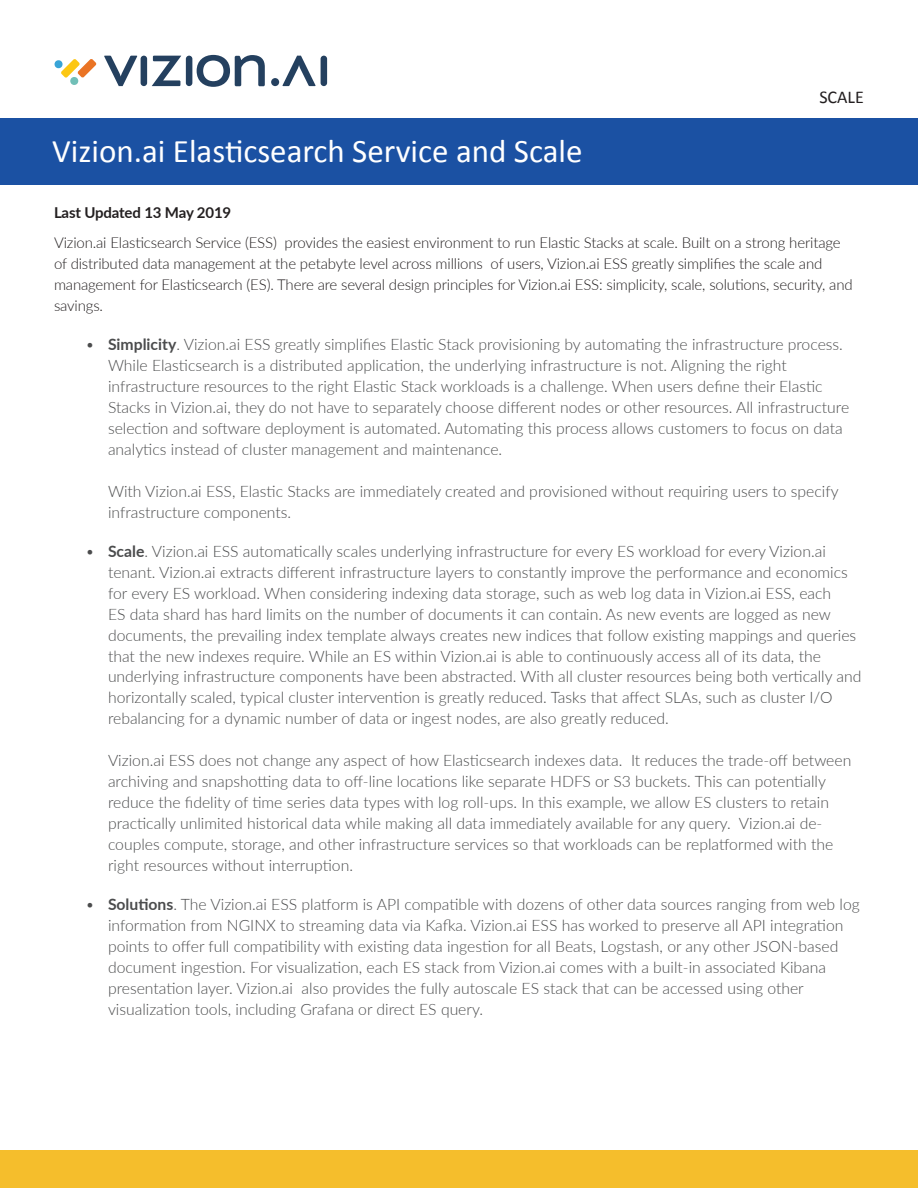
<style>
.page{position:relative;width:918px;height:1188px;background:#fff}
.page>*{position:absolute;margin:0;border:0;box-sizing:border-box;transform-origin:0 0}
.t1{font:33px "Calibri";color:#fff}
.t2{font:18px "Calibri";color:#231f20}
.t3{font:300 15.75px/21px "Lato";color:#4b4c4d}
.t4{font:300 15px/21px "Lato";letter-spacing:-.01em;color:#231f20}
.t5{font:700 15px "Lato";letter-spacing:-.01em;color:#231f20}
.s1{font-weight:700}
</style>
<div class="page">
<svg style="left:104px;top:56px;width:33px;height:30px"></svg>
<svg style="left:283px;top:56px;width:33px;height:30px"></svg>
<div style="left:141px;top:56px;width:6px;height:30px;background:#24405f;border-radius:3px"></div>
<svg style="left:152px;top:56px;width:29px;height:30px"></svg>
<div style="left:271px;top:78px;width:8px;height:8px;background:#24405f;border-radius:50%"></div>
<div style="left:186px;top:56px;width:6px;height:30px;background:#24405f;border-radius:3px"></div>
<div style="left:321px;top:56px;width:6px;height:30px;background:#24405f;border-radius:3px"></div>
<svg style="left:197px;top:55px;width:68px;height:32px"></svg>
<svg style="left:55px;top:59px;width:41px;height:26px"></svg>
<div style="left:0;top:118px;width:918px;height:67px;background:#1b51a3"></div>
<div style="left:0;top:1150px;width:918px;height:38px;background:#f5be2c"></div>
<h1 class="t1" style="left:52px;top:130px;width:532px">Vizion.ai Elasticsearch Service and Scale</h1>
<p class="t2" style="left:819px;top:86px;width:46px">SCALE</p>
<p class="t5" style="left:54px;top:201px;width:179px">Last Updated 13 May 2019</p>
<p class="t4" style="left:54px;top:231px;width:800px">Vizion.ai Elasticsearch Service (ESS) provides the easiest environment to run Elastic Stacks at scale. Built on a strong heritage of distributed data management at the petabyte level across millions of users, Vizion.ai ESS greatly simplifies the scale and management for Elasticsearch (ES). There are several design principles for Vizion.ai ESS: simplicity, scale, solutions, security, and savings.</p>
<p class="t3" style="left:108px;top:333px;width:743px;text-indent:-23px">• <span class="s1">Simplicity</span>. Vizion.ai ESS greatly simplifies Elastic Stack provisioning by automating the infrastructure process.<br>While Elasticsearch is a distributed application, the underlying infrastructure is not. Aligning the right infrastructure resources to the right Elastic Stack workloads is a challenge. When users define their Elastic Stacks in Vizion.ai, they do not have to separately choose different nodes or other resources. All infrastructure selection and software deployment is automated. Automating this process allows customers to focus on data analytics instead of cluster management and maintenance.</p>
<p class="t3" style="left:108px;top:480px;width:732px">With Vizion.ai ESS, Elastic Stacks are immediately created and provisioned without requiring users to specify infrastructure components.</p>
<p class="t3" style="left:108px;top:540px;width:755px;text-indent:-23px">• <span class="s1">Scale</span>. Vizion.ai ESS automatically scales underlying infrastructure for every ES workload for every Vizion.ai tenant. Vizion.ai extracts different infrastructure layers to constantly improve the performance and economics for every ES workload. When considering indexing data storage, such as web log data in Vizion.ai ESS, each<br>ES data shard has hard limits on the number of documents it can contain. As new events are logged as new documents, the prevailing index template always creates new indices that follow existing mappings and queries that the new indexes require. While an ES within Vizion.ai is able to continuously access all of its data, the underlying infrastructure components have been abstracted. With all cluster resources being both vertically and horizontally scaled, typical cluster intervention is greatly reduced. Tasks that affect SLAs, such as cluster I/O rebalancing for a dynamic number of data or ingest nodes, are also greatly reduced.</p>
<p class="t3" style="left:108px;top:750px;width:745px">Vizion.ai ESS does not change any aspect of how Elasticsearch indexes data. It reduces the trade-off between archiving and snapshotting data to off-line locations like separate HDFS or S3 buckets. This can potentially reduce the fidelity of time series data types with log roll-ups. In this example, we allow ES clusters to retain practically unlimited historical data while making all data immediately available for any query. Vizion.ai de&shy;couples compute, storage, and other infrastructure services so that workloads can be replatformed with the right resources without interruption.</p>
<p class="t3" style="left:108px;top:894px;width:753px;text-indent:-23px">• <span class="s1">Solutions</span>. The Vizion.ai ESS platform is API compatible with dozens of other data sources ranging from web log information from NGINX to streaming data via Kafka. Vizion.ai ESS has worked to preserve all API integration points to offer full compatibility with existing data ingestion for all Beats, Logstash, or any other JSON-based document ingestion. For visualization, each ES stack from Vizion.ai comes with a built-in associated Kibana presentation layer. Vizion.ai also provides the fully autoscale ES stack that can be accessed using other visualization tools, including Grafana or direct ES query.</p>
</div>
